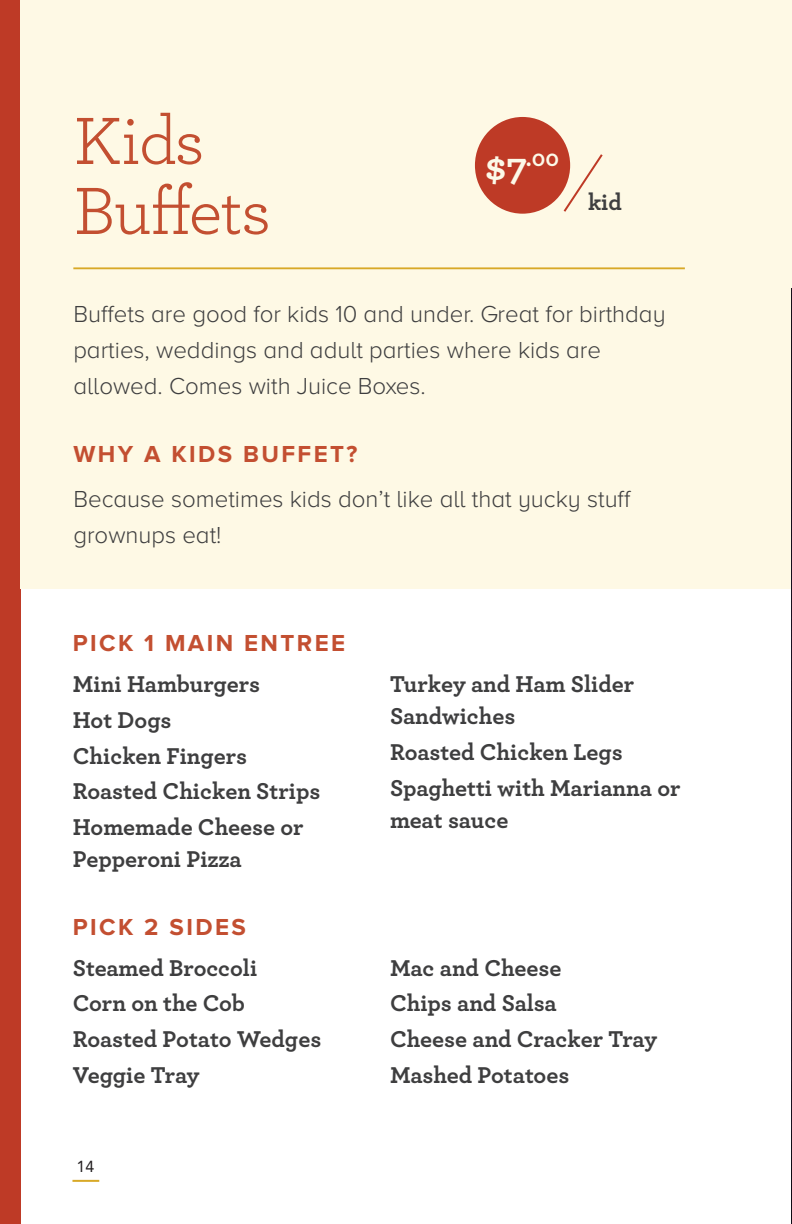
<style>
.page{position:relative;width:792px;height:1224px;background:#fff}
.page>*{position:absolute;margin:0;border:0;box-sizing:border-box;transform-origin:0 0}
.t1{font:70px/70px "Archer";letter-spacing:-.025em;color:#c34f31}
.Paragraph_Title_-_12{font:700 24px/32px "Archer";color:#3e3e3f}
.Intro_Paragraph_-_12{font:300 24px/36px "Proxima Nova A";color:#3e3e3f}
.All_Caps_Headline_10{font:700 24px "Proxima Nova A";letter-spacing:.1em;color:#c34f31}
.t2{font:700 23.4px "Archer";color:#fcf9e8}
.t3{font:16px "Avenir";color:#231f20}
.s1{font-size:40.2px}
</style>
<div class="page">
<hr style="left:72px;top:1180px;width:27px;height:2px;background:#d8a927">
<div style="left:0;top:0;width:20px;height:1224px;background:#be3a26"></div>
<div style="left:20px;top:0;width:772px;height:589px;background:#fef9e5"></div>
<img style="left:791px;top:288px;width:1px;height:936px">
<svg style="left:563px;top:152px;width:40px;height:60px"></svg>
<div style="left:475px;top:117px;width:95px;height:97px;background:#be3a26;border-radius:50%"></div>
<hr style="left:73px;top:267px;width:612px;height:2px;background:#d8a927">
<p class="t1" style="left:73px;top:102px;width:199px">Kids<br>Buffets</p>
<p class="t2" style="left:485px;top:140px;width:76px"><span class="s1">$7</span>.00</p>
<p class="Paragraph_Title_-_12" style="left:588px;top:184px;width:36px">kid</p>
<p class="Intro_Paragraph_-_12" style="left:73px;top:295px;width:594px">Buffets are good for kids 10 and under. Great for birthday parties, weddings and adult parties where kids are allowed. Comes with Juice Boxes.</p>
<p class="All_Caps_Headline_10" style="left:73px;top:440px;width:286px">WHY A KIDS BUFFET?</p>
<p class="Intro_Paragraph_-_12" style="left:73px;top:480px;width:559px">Because sometimes kids don’t like all that yucky stuff grownups eat!</p>
<p class="All_Caps_Headline_10" style="left:73px;top:630px;width:274px">PICK 1 MAIN ENTREE</p>
<p class="Paragraph_Title_-_12" style="left:73px;top:667px;width:189px">Mini Hamburgers</p>
<p class="Paragraph_Title_-_12" style="left:73px;top:703px;width:100px">Hot Dogs</p>
<p class="Paragraph_Title_-_12" style="left:73px;top:738px;width:176px">Chicken Fingers</p>
<p class="Paragraph_Title_-_12" style="left:73px;top:774px;width:249px">Roasted Chicken Strips</p>
<p class="Paragraph_Title_-_12" style="left:73px;top:809px;width:232px">Homemade Cheese or<br>Pepperoni Pizza</p>
<p class="All_Caps_Headline_10" style="left:73px;top:913px;width:175px">PICK 2 SIDES</p>
<p class="Paragraph_Title_-_12" style="left:73px;top:950px;width:186px">Steamed Broccoli</p>
<p class="Paragraph_Title_-_12" style="left:73px;top:986px;width:174px">Corn on the Cob</p>
<p class="Paragraph_Title_-_12" style="left:73px;top:1022px;width:250px">Roasted Potato Wedges</p>
<p class="Paragraph_Title_-_12" style="left:73px;top:1057px;width:128px">Veggie Tray</p>
<p class="t3" style="left:76px;top:1154px;width:19px">14</p>
<p class="Paragraph_Title_-_12" style="left:390px;top:667px;width:246px">Turkey and Ham Slider<br>Sandwiches</p>
<p class="Paragraph_Title_-_12" style="left:390px;top:735px;width:234px">Roasted Chicken Legs</p>
<p class="Paragraph_Title_-_12" style="left:390px;top:770px;width:292px">Spaghetti with Marianna or meat sauce</p>
<p class="Paragraph_Title_-_12" style="left:390px;top:950px;width:173px">Mac and Cheese</p>
<p class="Paragraph_Title_-_12" style="left:390px;top:986px;width:168px">Chips and Salsa</p>
<p class="Paragraph_Title_-_12" style="left:390px;top:1022px;width:269px">Cheese and Cracker Tray</p>
<p class="Paragraph_Title_-_12" style="left:390px;top:1057px;width:181px">Mashed Potatoes</p>
</div>
